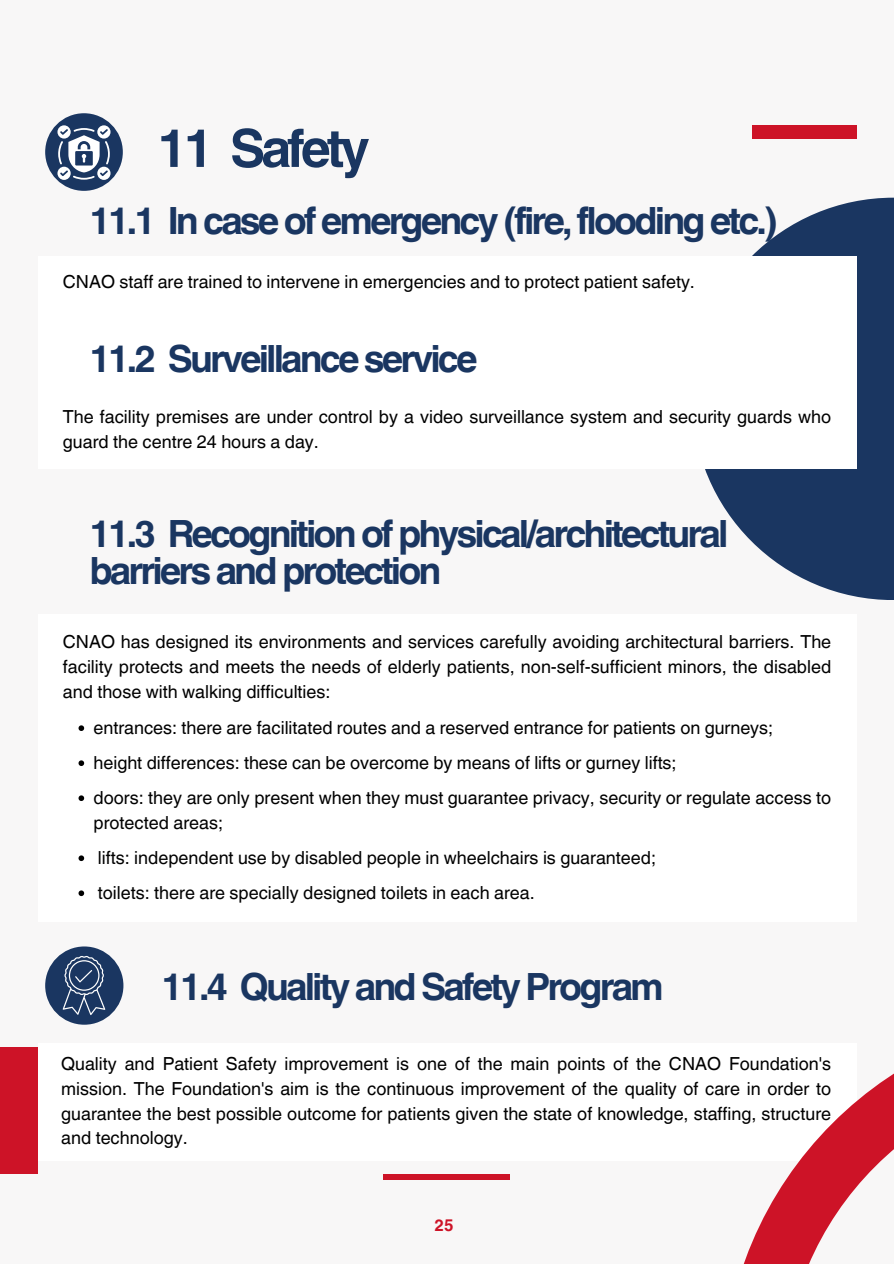
<style>
.page{position:relative;width:894px;height:1264px;background:#fff}
.page>*{position:absolute;margin:0;border:0;box-sizing:border-box;transform-origin:0 0}
.t1{font:700 52.5px "Helvetica World";letter-spacing:-.075em;color:#1a3661}
.t2{font:700 37.5px/37.2px "Helvetica World";letter-spacing:-.075em;color:#1a3661}
.t3{font:18px/25px "Helvetica World";color:#000}
.t4{font:700 16.5px "Helvetica World";color:#cd1327}
</style>
<div class="page">
<div style="left:0;top:0;width:893px;height:1263px;background:#f8f7f7"></div>
<svg style="left:705px;top:198px;width:188px;height:402px;fill:#1a3661"></svg>
<div style="left:38px;top:257px;width:818px;height:212px;background:#fff"></div>
<div style="left:38px;top:1042px;width:818px;height:118px;background:#fff"></div>
<svg style="left:744px;top:1074px;width:149px;height:189px"></svg>
<div style="left:0;top:1047px;width:38px;height:127px;background:#cd1327"></div>
<div style="left:45px;top:113px;width:78px;height:78px;background:#1a3661;border-radius:50%"></div>
<svg style="left:57px;top:125px;width:53px;height:54px"></svg>
<div style="left:38px;top:614px;width:818px;height:307px;background:#fff"></div>
<svg style="left:78px;top:725px;width:6px;height:6px"></svg>
<svg style="left:78px;top:760px;width:6px;height:6px"></svg>
<svg style="left:78px;top:795px;width:6px;height:6px"></svg>
<svg style="left:78px;top:855px;width:6px;height:6px"></svg>
<svg style="left:78px;top:890px;width:6px;height:6px"></svg>
<div style="left:751px;top:125px;width:105px;height:13px;background:#cd1327"></div>
<div style="left:383px;top:1174px;width:127px;height:5px;background:#cd1327"></div>
<div style="left:45px;top:946px;width:78px;height:78px;background:#1a3661;border-radius:50%"></div>
<svg style="left:63px;top:956px;width:42px;height:59px"></svg>
<p class="t1" style="left:157px;top:105px;width:214px">11 Safety</p>
<h1 class="t2" style="left:89px;top:198px;width:690px">11.1 In case of emergency (fire, flooding etc.)</h1>
<h2 class="t3" style="left:63px;top:270px;width:633px">CNAO staff are trained to intervene in emergencies and to protect patient safety.</h2>
<p class="t2" style="left:89px;top:336px;width:389px">11.2 Surveillance service</p>
<h2 class="t3" style="left:63px;top:404px;width:769px">The facility premises are under control by a video surveillance system and security guards who guard the centre 24 hours a day.</h2>
<p class="t2" style="left:89px;top:511px;width:640px">11.3 Recognition of physical/architectural barriers and protection</p>
<h2 class="t3" style="left:63px;top:629px;width:769px;text-align:justify">CNAO has designed its environments and services carefully avoiding architectural barriers. The facility protects and meets the needs of elderly patients, non-self-sufficient minors, the disabled and those with walking difficulties:</h2>
<p class="t3" style="left:93px;top:714px;width:681px">entrances: there are facilitated routes and a reserved entrance for patients on gurneys;</p>
<p class="t3" style="left:93px;top:749px;width:584px">height differences: these can be overcome by means of lifts or gurney lifts;</p>
<p class="t3" style="left:93px;top:784px;width:739px">doors: they are only present when they must guarantee privacy, security or regulate access to protected areas;</p>
<p class="t3" style="left:98px;top:844px;width:559px">lifts: independent use by disabled people in wheelchairs is guaranteed;</p>
<p class="t3" style="left:98px;top:879px;width:438px">toilets: there are specially designed toilets in each area.</p>
<p class="t2" style="left:161px;top:963px;width:503px">11.4 Quality and Safety Program</p>
<h2 class="t3" style="left:61px;top:1051px;width:771px;text-align:justify">Quality and Patient Safety improvement is one of the main points of the CNAO Foundation's mission. The Foundation's aim is the continuous improvement of the quality of care in order to guarantee the best possible outcome for patients given the state of knowledge, staffing, structure and technology.</h2>
<p class="t4" style="left:434px;top:1211px;width:20px">25</p>
</div>
